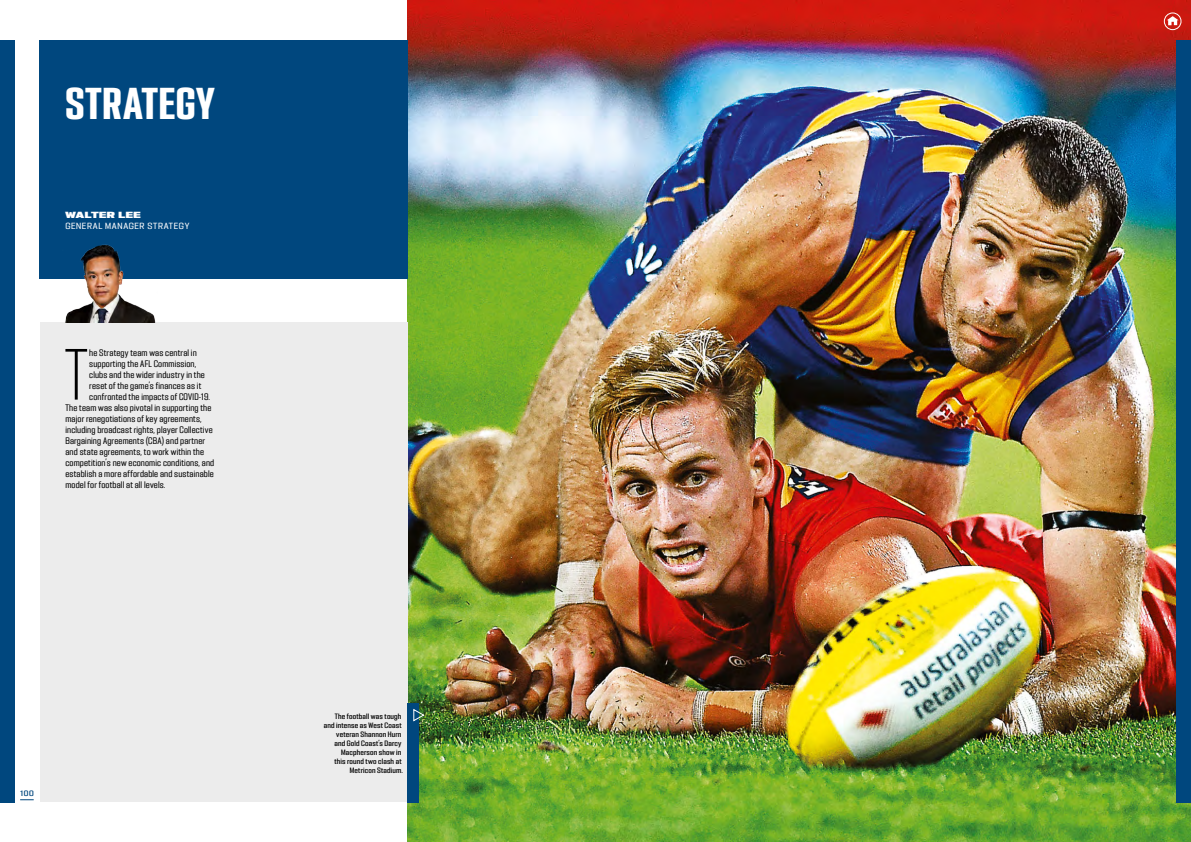
<style>
.page{position:relative;width:1191px;height:842px;background:#fff}
.page>*{position:absolute;margin:0;border:0;box-sizing:border-box;transform-origin:0 0}
.t1{font:64.9px "PODIUM Sharp 4.5";color:#000}
.t2{font:40px "PODIUM Sharp 3.10";letter-spacing:.03em;color:#fff}
.t3{font:8.5px "PODIUM Sharp 4.7";letter-spacing:.015em;color:#000}
.t4{font:8px/11px "PODIUM Sharp 5.7";letter-spacing:.08em;color:#fff}
.t5{font:7px/9px "PODIUM Sharp 4.8";letter-spacing:.02em;color:#000;text-align:right}
.t6{font:7px "PODIUM Sharp 5.8";color:#00477e}
.s1{font-family:"PODIUM Sharp 7.12"}
</style>
<div class="page">
<img style="left:407px;top:0;width:188px;height:842px">
<div style="left:40px;top:323px;width:367px;height:479px;background:#ececec"></div>
<div style="left:40px;top:40px;width:367px;height:239px;background:#00477e"></div>
<div style="left:407px;top:703px;width:12px;height:99px;background:#00477e"></div>
<svg style="left:413px;top:708px;width:12px;height:14px"></svg>
<img style="left:50px;top:244px;width:108px;height:79px">
<svg style="left:20px;top:799px;width:14px;height:1px"></svg>
<div style="left:0;top:40px;width:14px;height:762px;background:#00477e"></div>
<img style="left:595px;top:0;width:596px;height:842px">
<div style="left:1176px;top:40px;width:15px;height:762px;background:#00477e"></div>
<svg style="left:1166px;top:16px;width:12px;height:9px"></svg>
<div style="left:1164px;top:13px;width:17px;height:17px;border:1px solid #fff;border-radius:50%"></div>
<p class="t2" style="left:65px;top:78px;width:151px">STRATEGY</p>
<p class="t4" style="left:65px;top:209px;width:125px"><span class="s1">WALTER LEE<br></span>GENERAL MANAGER STRATEGY</p>
<p class="t1" style="left:65px;top:332px;width:24px">T</p>
<p class="t3" style="left:89px;top:347px;width:109px">he Strategy team was central in</p>
<p class="t3" style="left:89px;top:358px;width:109px">supporting the AFL Commission,</p>
<p class="t3" style="left:89px;top:369px;width:117px">clubs and the wider industry in the</p>
<p class="t3" style="left:89px;top:380px;width:113px">reset of the game’s finances as it</p>
<p class="t3" style="left:89px;top:391px;width:122px">confronted the impacts of COVID-19.</p>
<p class="t3" style="left:65px;top:402px;width:147px">The team was also pivotal in supporting the</p>
<p class="t3" style="left:65px;top:413px;width:138px">major renegotiations of key agreements,</p>
<p class="t3" style="left:65px;top:424px;width:149px">including broadcast rights, player Collective</p>
<p class="t3" style="left:65px;top:435px;width:141px">Bargaining Agreements (CBA) and partner</p>
<p class="t3" style="left:65px;top:446px;width:140px">and state agreements, to work within the</p>
<p class="t3" style="left:65px;top:457px;width:150px">competition’s new economic conditions, and</p>
<p class="t3" style="left:65px;top:468px;width:150px">establish a more affordable and sustainable</p>
<p class="t3" style="left:65px;top:479px;width:102px">model for football at all levels.</p>
<p class="t6" style="left:20px;top:788px;width:15px">100</p>
<p class="t5" style="left:324px;top:711px;width:81px">The football was tough and intense as West Coast veteran Shannon Hurn<br>and Gold Coast’s Darcy<br>Macpherson show in<br>this round two clash at<br>Metricon Stadium.</p>
</div>
